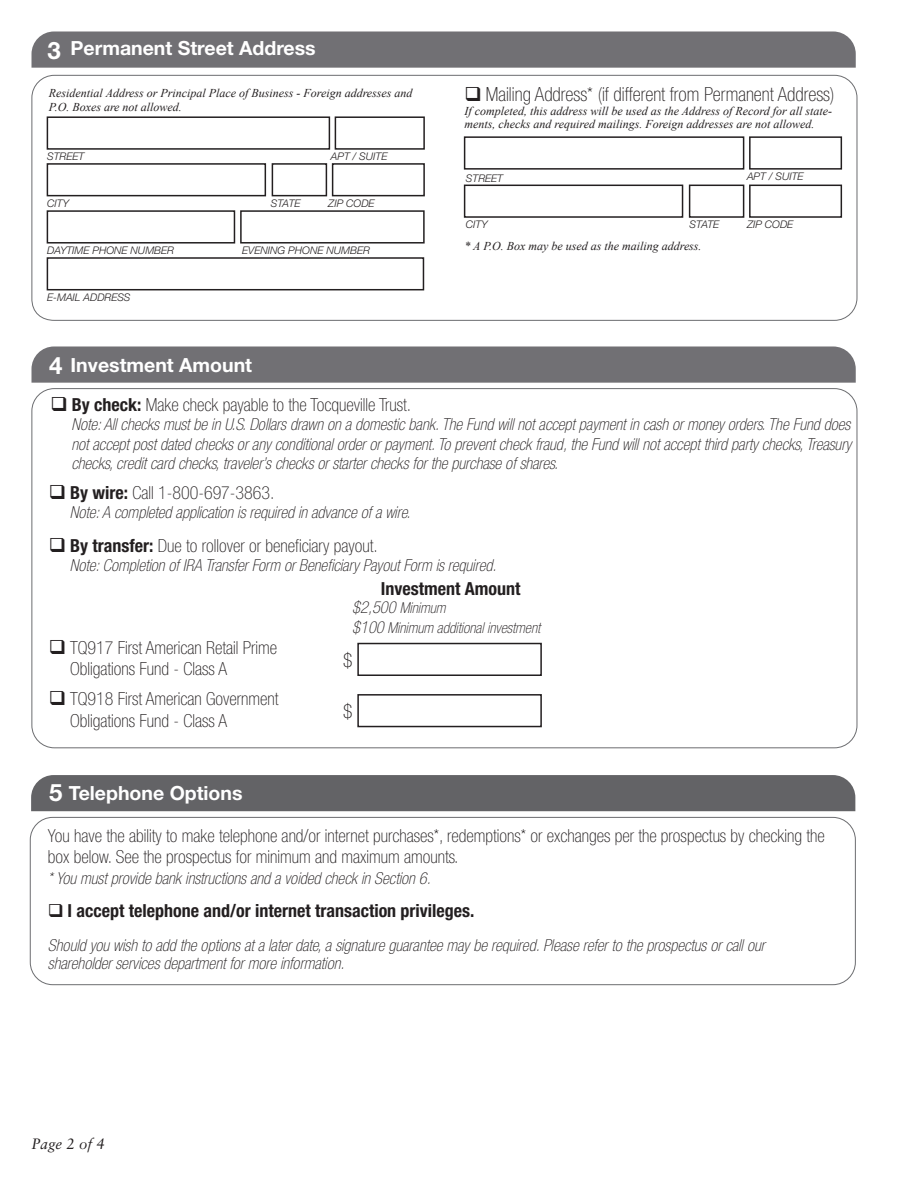
<style>
.page{position:relative;width:918px;height:1188px;background:#fff}
.page>*{position:absolute;margin:0;border:0;box-sizing:border-box;transform-origin:0 0}
.t1{font:700 24px "Helvetica Neue";color:#fff}
.t2{font:700 19.5px "Helvetica Neue";color:#fff}
.t3{font:100 condensed 19.5px "Helvetica Neue";color:#231f20}
.t4{font:100 condensed 18px/21.6px "Helvetica Neue";color:#231f20}
.t5{font:700 condensed 18px "Helvetica Neue";color:#231f20}
.t6{font:italic 100 condensed 16.5px/19.5px "Helvetica Neue";color:#231f20;text-align:justify}
.t7{font:italic 100 condensed 15px "Helvetica Neue";color:#231f20}
.t8{font:italic 15px "Sabon";color:#231f20}
.t9{font:italic 12px/14.4px "Times New Roman";color:#231f20}
.t10{font:italic 300 10.5px "Helvetica Neue";color:#231f20}
.s1{font-weight:700}
.s2{font-size:16.5px}
</style>
<div class="page">
<div style="left:32px;top:346px;width:824px;height:37px;background:#717074"></div>
<div style="left:32px;top:31px;width:824px;height:37px;background:#717074"></div>
<div style="left:47px;top:116px;width:283px;height:34px;border:2px solid #231f20"></div>
<div style="left:47px;top:163px;width:219px;height:33px;border:2px solid #231f20"></div>
<div style="left:464px;top:185px;width:219px;height:33px;border:2px solid #231f20"></div>
<div style="left:464px;top:136px;width:280px;height:34px;border:2px solid #231f20"></div>
<div style="left:47px;top:210px;width:188px;height:34px;border:2px solid #231f20"></div>
<div style="left:47px;top:257px;width:377px;height:33px;border:2px solid #231f20"></div>
<div style="left:240px;top:210px;width:185px;height:34px;border:2px solid #231f20"></div>
<div style="left:272px;top:163px;width:55px;height:33px;border:2px solid #231f20"></div>
<div style="left:689px;top:185px;width:55px;height:33px;border:2px solid #231f20"></div>
<div style="left:332px;top:163px;width:93px;height:33px;border:2px solid #231f20"></div>
<div style="left:749px;top:185px;width:93px;height:33px;border:2px solid #231f20"></div>
<div style="left:749px;top:136px;width:93px;height:34px;border:2px solid #231f20"></div>
<div style="left:335px;top:116px;width:90px;height:34px;border:2px solid #231f20"></div>
<div style="left:357px;top:643px;width:185px;height:33px;border:2px solid #231f20"></div>
<div style="left:357px;top:694px;width:185px;height:33px;border:2px solid #231f20"></div>
<div style="left:31px;top:775px;width:824px;height:36px;background:#636366"></div>
<div style="left:30px;top:817px;width:826px;height:168px;border:1px solid #6c6d70;border-radius:22px"></div>
<p class="t1" style="left:48px;top:35px;width:15px">3</p>
<p class="t2" style="left:71px;top:36px;width:247px">Permanent Street Address</p>
<p class="t9" style="left:49px;top:85px;width:365px">Residential Address or Principal Place of Business - Foreign addresses and<br>P.O. Boxes are not allowed.</p>
<p class="t3" style="left:465px;top:84px;width:371px">❑ Mailing Address* (if different from Permanent Address)</p>
<p class="t9" style="left:465px;top:104px;width:369px;line-height:13.5px">If completed, this address will be used as the Address of Record for all state&shy;ments, checks and required mailings. Foreign addresses are not allowed.</p>
<p class="t10" style="left:47px;top:150px;width:39px">STREET</p>
<p class="t10" style="left:47px;top:197px;width:23px">CITY</p>
<p class="t10" style="left:47px;top:244px;width:128px">DAYTIME PHONE NUMBER</p>
<p class="t10" style="left:47px;top:291px;width:85px">E-MAIL ADDRESS</p>
<p class="t10" style="left:271px;top:197px;width:31px">STATE</p>
<p class="t10" style="left:331px;top:150px;width:58px">APT / SUITE</p>
<p class="t10" style="left:328px;top:197px;width:48px">ZIP CODE</p>
<p class="t10" style="left:242px;top:244px;width:129px">EVENING PHONE NUMBER</p>
<p class="t1" style="left:49px;top:350px;width:15px">4</p>
<p class="t2" style="left:71px;top:353px;width:183px">Investment Amount</p>
<p class="t10" style="left:466px;top:172px;width:39px">STREET</p>
<p class="t10" style="left:747px;top:170px;width:58px">APT / SUITE</p>
<p class="t10" style="left:466px;top:218px;width:23px">CITY</p>
<p class="t10" style="left:690px;top:218px;width:31px">STATE</p>
<p class="t10" style="left:747px;top:218px;width:48px">ZIP CODE</p>
<p class="t9" style="left:464px;top:239px;width:239px">* A P.O. Box may be used as the mailing address.</p>
<p class="t4" style="left:50px;top:394px;width:362px">❑ <span class="s1">By check:</span> Make check payable to the Tocqueville Trust.</p>
<p class="t6" style="left:71px;top:415px;width:782px">Note: All checks must be in U.S. Dollars drawn on a domestic bank. The Fund will not accept payment in cash or money orders. The Fund does not accept post dated checks or any conditional order or payment. To prevent check fraud, the Fund will not accept third party checks, Treasury checks, credit card checks, traveler’s checks or starter checks for the purchase of shares.</p>
<p class="t4" style="left:49px;top:481px;width:227px">❑ <span class="s1">By wire:</span> Call 1-800-697-3863.</p>
<p class="t6" style="left:70px;top:502px;width:342px">Note: A completed application is required in advance of a wire.</p>
<p class="t4" style="left:49px;top:535px;width:330px">❑ <span class="s1">By transfer:</span> Due to rollover or beneficiary payout.</p>
<p class="t6" style="left:70px;top:556px;width:428px">Note: Completion of IRA Transfer Form or Beneficiary Payout Form is required.</p>
<p class="t4" style="left:70px;top:636px;width:208px;text-indent:-21px">❑ TQ917 First American Retail Prime<br>Obligations Fund - Class A</p>
<p class="t4" style="left:70px;top:688px;width:210px;text-indent:-21px">❑ TQ918 First American Government<br>Obligations Fund - Class A</p>
<p class="t5" style="left:381px;top:578px;width:141px">Investment Amount</p>
<p class="t7" style="left:352px;top:599px;width:95px"><span class="s2">$2,500</span> Minimum</p>
<p class="t7" style="left:352px;top:619px;width:189px"><span class="s2">$100</span> Minimum additional investment</p>
<p class="t3" style="left:343px;top:649px;width:11px">$</p>
<p class="t3" style="left:343px;top:700px;width:11px">$</p>
<p class="t1" style="left:49px;top:778px;width:15px">5</p>
<p class="t2" style="left:69px;top:781px;width:175px">Telephone Options</p>
<p class="t4" style="left:48px;top:825px;width:778px;line-height:21px">You have the ability to make telephone and/or internet purchases*, redemptions* or exchanges per the prospectus by checking the box below. See the prospectus for minimum and maximum amounts.</p>
<p class="t6" style="left:48px;top:869px;width:384px">* You must provide bank instructions and a voided check in Section 6.</p>
<p class="t5" style="left:48px;top:900px;width:428px">❑ I accept telephone and/or internet transaction privileges.</p>
<p class="t6" style="left:48px;top:936px;width:718px;line-height:18px">Should you wish to add the options at a later date, a signature guarantee may be required. Please refer to the prospectus or call our shareholder services department for more information.</p>
<p class="t8" style="left:32px;top:1135px;width:75px">Page 2 of 4</p>
</div>
